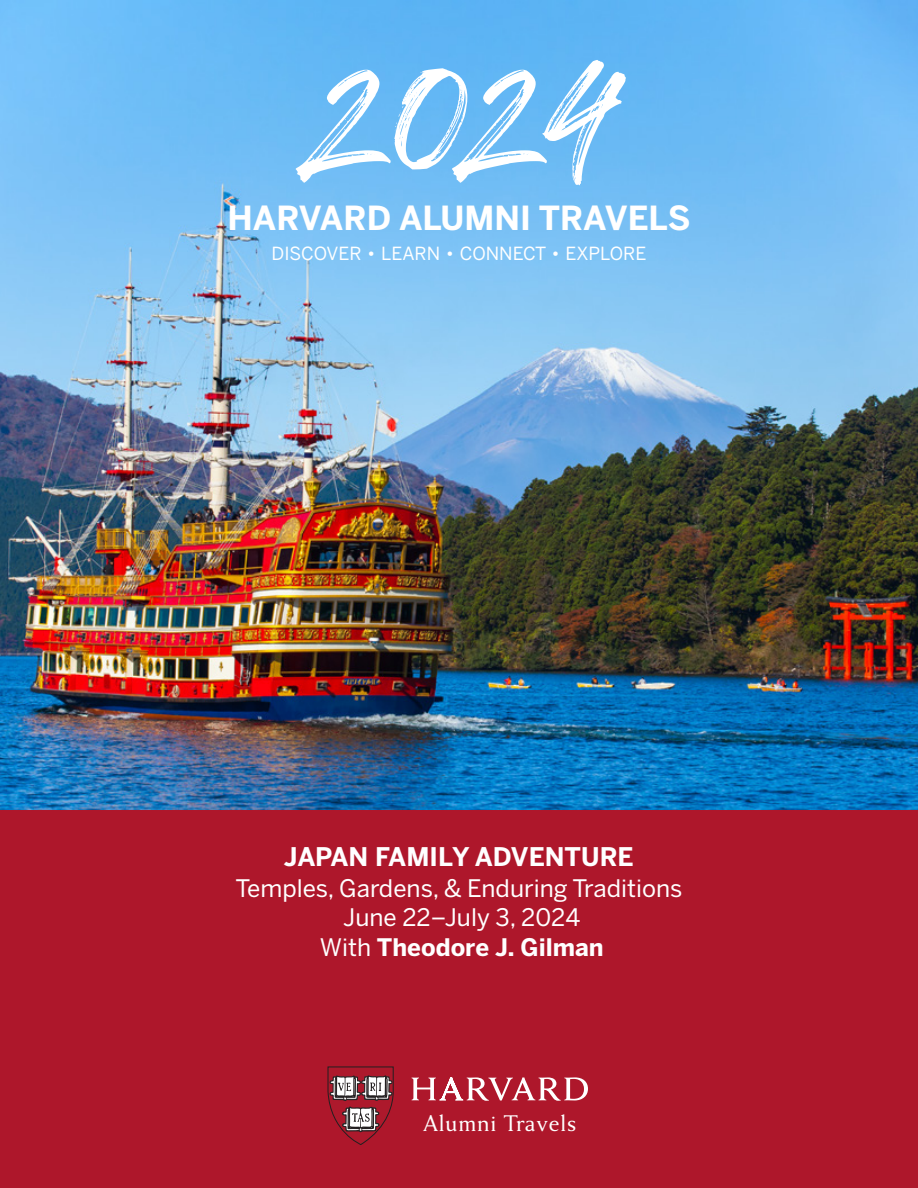
<style>
.page{position:relative;width:918px;height:1188px;background:#fff}
.page>*{position:absolute;margin:0;border:0;box-sizing:border-box;transform-origin:0 0}
.t1{font:163.5px "Rockness";color:#fff}
.t2{font:700 33px "Benton Sans";color:#fff}
.t3{font:700 25.5px "Benton Sans";color:#fff}
.t4{font:24.45px "Anziano Pro";letter-spacing:.02em;color:#fff}
.t5{font:24px/29.8px "Benton Sans";color:#fff;text-align:center}
.t6{font:18px "Benton Sans";color:#fff}
.s1{font-weight:700}
</style>
<div class="page">
<div style="left:0;top:810px;width:918px;height:378px;background:#ae172b"></div>
<img style="left:0;top:0;width:918px;height:810px">
<svg style="left:328px;top:1066px;width:66px;height:79px"></svg>
<svg style="left:412px;top:1077px;width:176px;height:24px"></svg>
<h1 class="t1" style="left:306px;top:23px;width:308px">2024</h1>
<h2 class="t2" style="left:227px;top:198px;width:465px">HARVARD ALUMNI TRAVELS</h2>
<p class="t6" style="left:272px;top:243px;width:376px">DISCOVER • LEARN • CONNECT • EXPLORE</p>
<p class="t3" style="left:284px;top:842px;width:351px">JAPAN FAMILY ADVENTURE</p>
<p class="t5" style="left:235px;top:873px;width:449px">Temples, Gardens, &amp; Enduring Traditions<br>June 22–July 3, 2024<br>With <span class="s1">Theodore J. Gilman</span></p>
<p class="t4" style="left:423px;top:1107px;width:155px">Alumni Travels</p>
</div>
